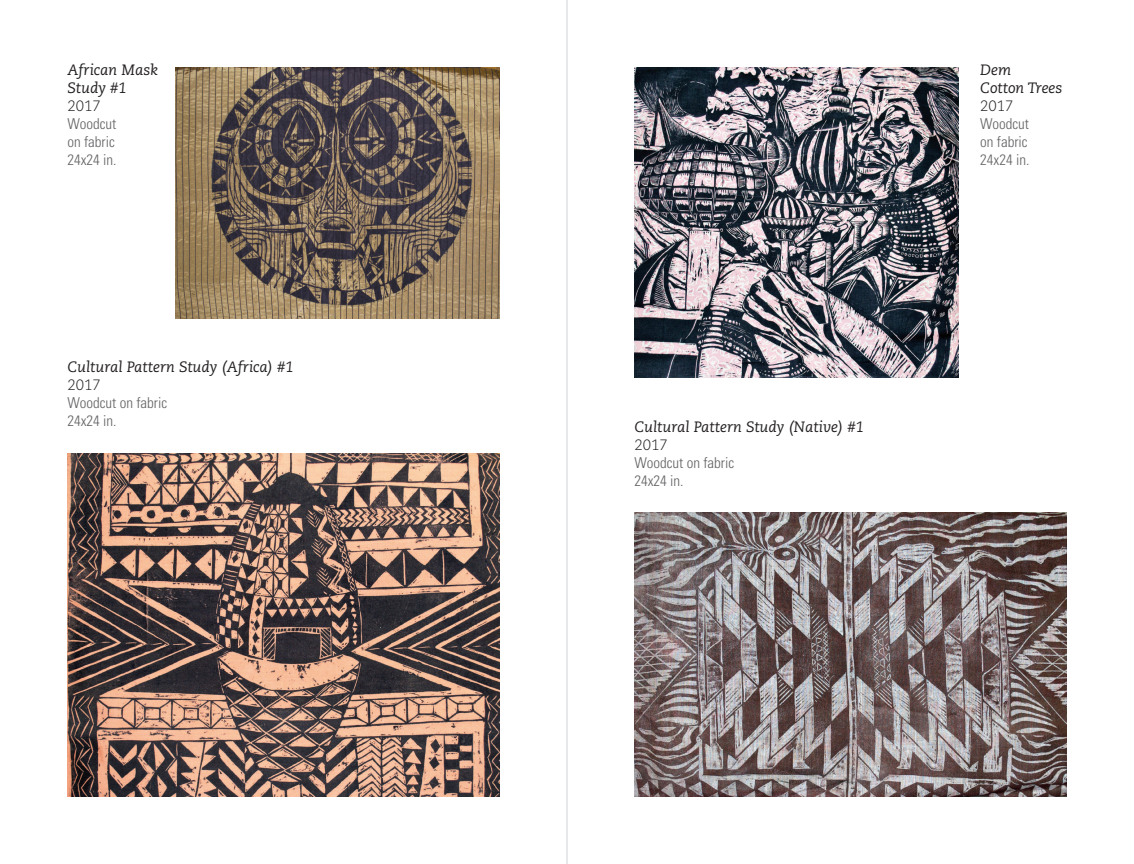
<style>
.page{position:relative;width:1134px;height:864px;background:#fff}
.page>*{position:absolute;margin:0;border:0;box-sizing:border-box;transform-origin:0 0}
.Label_Title{font:italic 15px/18px "Caecilia";color:#231f20}
.Label_Body{font:300 condensed 15px/18px "Univers";color:#636366}
.Label_Date{font:300 15px "Caecilia";color:#231f20}
.Label_Title-2{font:300 15px "Caecilia";color:#231f20}
</style>
<div class="page">
<hr style="left:567px;top:0;width:1px;height:864px;background:#d1d2d4">
<img style="left:634px;top:68px;width:324px;height:310px">
<img style="left:68px;top:453px;width:432px;height:343px">
<img style="left:634px;top:512px;width:433px;height:285px">
<img style="left:175px;top:68px;width:325px;height:251px">
<p class="Label_Title" style="left:68px;top:61px;width:92px">African Mask<br>Study #1</p>
<p class="Label_Date" style="left:68px;top:98px;width:35px">2017</p>
<p class="Label_Body" style="left:68px;top:115px;width:50px">Woodcut on fabric</p>
<p class="Label_Body" style="left:68px;top:151px;width:51px">24x24 in.</p>
<p class="Label_Title" style="left:68px;top:358px;width:228px">Cultural Pattern Study (Africa) #1</p>
<p class="Label_Date" style="left:68px;top:376px;width:35px">2017</p>
<p class="Label_Body" style="left:68px;top:393px;width:101px">Woodcut on fabric</p>
<p class="Label_Body" style="left:68px;top:411px;width:51px">24x24 in.</p>
<p class="Label_Title" style="left:634px;top:418px;width:231px">Cultural Pattern Study (Native) #1</p>
<p class="Label_Title-2" style="left:634px;top:436px;width:35px">2017</p>
<p class="Label_Body" style="left:634px;top:454px;width:101px">Woodcut on fabric</p>
<p class="Label_Body" style="left:634px;top:472px;width:51px">24x24 in.</p>
<p class="Label_Title" style="left:980px;top:61px;width:84px">Dem<br>Cotton Trees</p>
<p class="Label_Date" style="left:980px;top:98px;width:35px">2017</p>
<p class="Label_Body" style="left:980px;top:115px;width:50px">Woodcut on fabric</p>
<p class="Label_Body" style="left:980px;top:151px;width:51px">24x24 in.</p>
</div>
